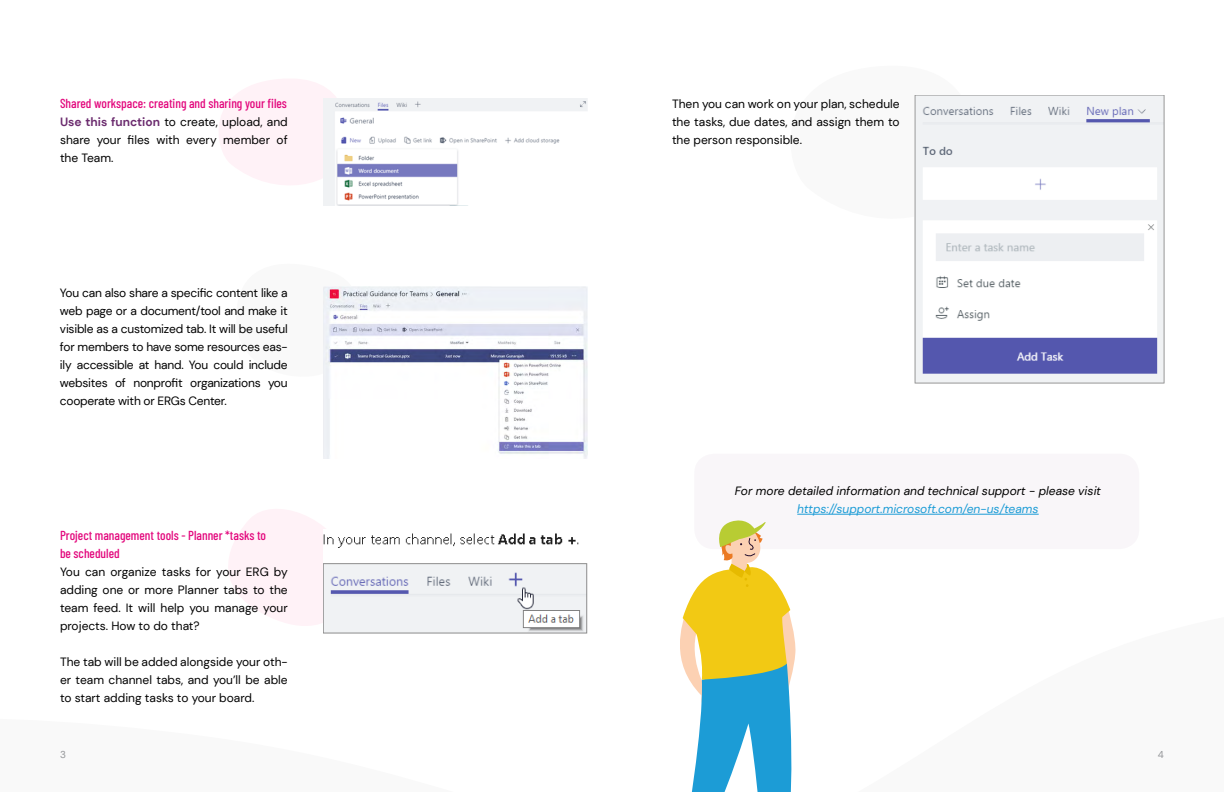
<style>
.page{position:relative;width:1224px;height:792px;background:#fff}
.page>*{position:absolute;margin:0;border:0;box-sizing:border-box;transform-origin:0 0}
.t1{font:500 13px/18px "Barlow Condensed";color:#e3087d}
.t2{font:12px/18px "DM Sans";color:#000;text-align:justify}
.t3{font:italic 12px "DM Sans";color:#000}
.t4{font:italic 12px "DM Sans";color:#1c9cd6}
.t5{font:10px "DM Sans";color:#939598}
.s1{font-weight:700;color:#6b2b6e}
</style>
<div class="page">
<svg style="left:219px;top:79px;width:117px;height:106px"></svg>
<svg style="left:228px;top:509px;width:98px;height:117px"></svg>
<div style="left:694px;top:454px;width:445px;height:95px;background:#f9f6f9;border-radius:20px"></div>
<hr style="left:797px;top:514px;width:242px;height:1px;background:#1c9cd6">
<img style="left:323px;top:98px;width:264px;height:107px">
<img style="left:323px;top:286px;width:264px;height:172px">
<img style="left:323px;top:530px;width:264px;height:104px">
<img style="left:915px;top:95px;width:250px;height:289px">
<svg style="left:680px;top:520px;width:116px;height:272px"></svg>
<p class="t1" style="left:60px;top:93px;width:228px">Shared workspace: creating and sharing your files</p>
<p class="t2" style="left:60px;top:113px;width:229px"><span class="s1">Use this function</span> to create, upload, and share your files with every member of the Team.</p>
<p class="t2" style="left:60px;top:284px;width:229px">You can also share a specific content like a web page or a document/tool and make it visible as a customized tab. It will be useful for members to have some resources eas&shy;ily accessible at hand. You could include websites of nonprofit organizations you cooperate with or ERGs Center.</p>
<p class="t1" style="left:60px;top:525px;width:208px">Project management tools - Planner *tasks to be scheduled</p>
<p class="t2" style="left:60px;top:563px;width:229px">You can organize tasks for your ERG by adding one or more Planner tabs to the team feed. It will help you manage your projects. How to do that?</p>
<p class="t2" style="left:60px;top:653px;width:229px">The tab will be added alongside your oth&shy;er team channel tabs, and you’ll be able to start adding tasks to your board.</p>
<p class="t2" style="left:672px;top:95px;width:229px">Then you can work on your plan, schedule the tasks, due dates, and assign them to the person responsible.</p>
<p class="t3" style="left:735px;top:483px;width:368px">For more detailed information and technical support - please visit</p>
<p class="t4" style="left:797px;top:501px;width:243px">https://support.microsoft.com/en-us/teams</p>
<p class="t5" style="left:60px;top:749px;width:7px">3</p>
<p class="t5" style="left:1158px;top:749px;width:8px">4</p>
</div>
